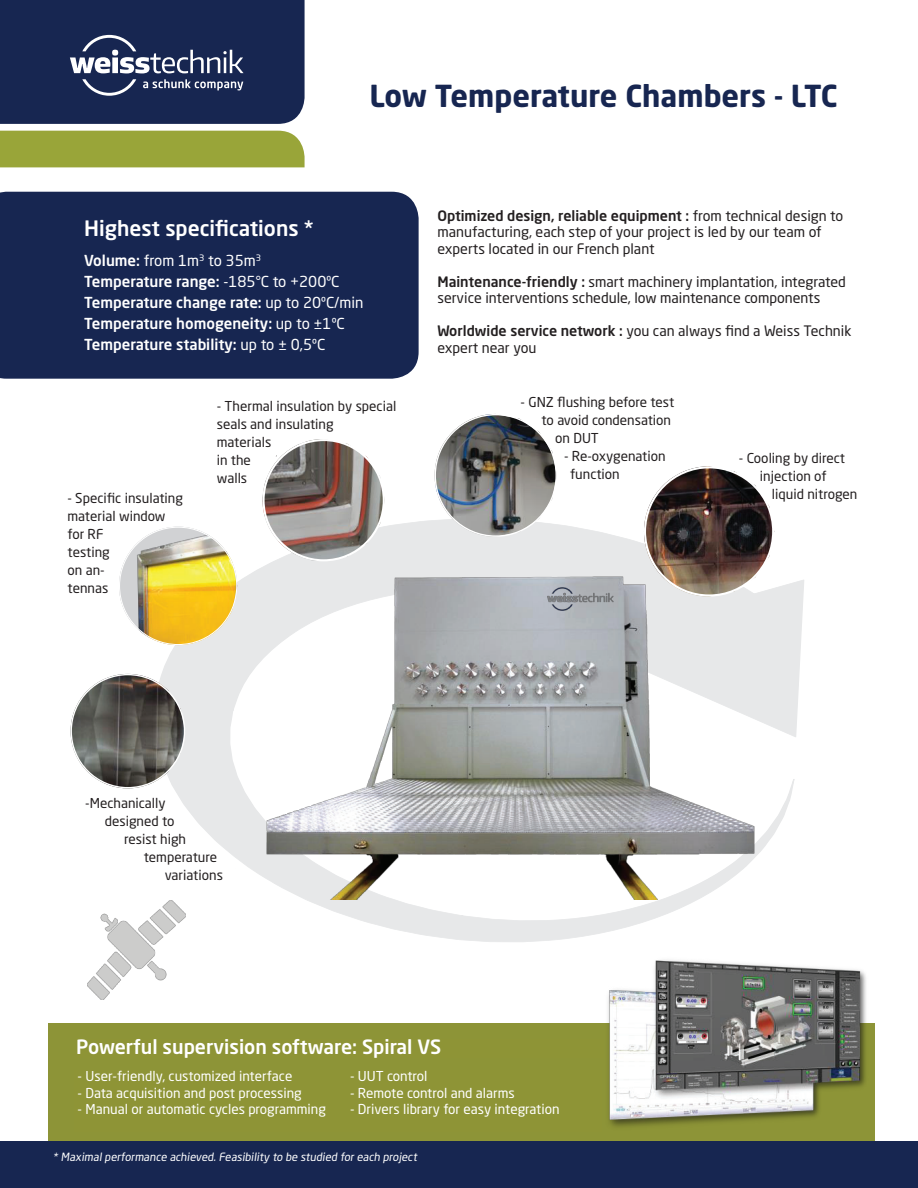
<style>
.page{position:relative;width:918px;height:1188px;background:#fff}
.page>*{position:absolute;margin:0;border:0;box-sizing:border-box;transform-origin:0 0}
.t1{font:700 30px "Neo Sans Std";color:#172651}
.t2{font:700 25.05px "Calibri";color:#fff}
.t3{font:500 21px "Neo Sans Std";color:#fff}
.t4{font:500 19.5px "Neo Sans Std";color:#fff}
.t5{font:700 19.5px "Calibri";color:#fff}
.t6{font:500 15px/21px "Neo Sans Std";color:#fff}
.t7{font:14.25px/16.5px "Neo Sans Std";color:#231f20}
.t8{font:13.5px/18px "Neo Sans Std";color:#231f20}
.t9{font:13.5px "Neo Sans Std";color:#fff}
.t10{font:11.25px "Neo Sans Std";color:#fff}
.s1{font-weight:400}
.s2{font-weight:500}
</style>
<div class="page">
<img style="left:87px;top:913px;width:80px;height:86px">
<svg style="left:138px;top:520px;width:657px;height:447px"></svg>
<img style="left:265px;top:575px;width:490px;height:324px">
<div style="left:49px;top:1023px;width:826px;height:119px;background:#8d9437"></div>
<img style="left:603px;top:954px;width:263px;height:173px">
<svg style="left:131px;top:622px;width:106px;height:23px;background:#eacb78"></svg>
<svg style="left:119px;top:439px;width:287px;height:183px"></svg>
<div style="left:0;top:1142px;width:918px;height:46px;background:#172651"></div>
<div style="left:0;top:131px;width:305px;height:36px;background:#99a539"></div>
<svg style="left:0;top:0;width:305px;height:124px;background:#24335b"></svg>
<div style="left:0;top:192px;width:419px;height:187px;background:#172651"></div>
<svg style="left:70px;top:674px;width:186px;height:217px"></svg>
<svg style="left:435px;top:414px;width:369px;height:323px"></svg>
<h1 class="t1" style="left:369px;top:77px;width:470px">Low Temperature Chambers - LTC</h1>
<h3 class="t3" style="left:84px;top:215px;width:231px">Highest specifications *</h3>
<p class="t6" style="left:84px;top:250px;width:281px">Volume: <span class="s1">from 1m</span><sup>3</sup> <span class="s1">to 35m</span><sup>3<br></sup>Temperature range: <span class="s1">-185°C to +200ºC </span>Temperature change rate: <span class="s1">up to 20ºC/min </span>Temperature homogeneity: <span class="s1">up to ±1ºC </span>Temperature stability: <span class="s1">up to ± 0,5ºC</span></p>
<h2 class="t2" style="left:90px;top:217px;width:226px">Highest specifications</h2>
<p class="t7" style="left:437px;top:207px;width:407px"><span class="s2">Optimized design, reliable equipment :</span> from technical design to manufacturing, each step of your project is led by our team of experts located in our French plant</p>
<p class="t7" style="left:437px;top:273px;width:410px"><span class="s2">Maintenance-friendly :</span> smart machinery implantation, integrated service interventions schedule, low maintenance components</p>
<p class="t7" style="left:437px;top:323px;width:416px"><span class="s2">Worldwide service network :</span> you can always find a Weiss Technik expert near you</p>
<p class="t8" style="left:68px;top:489px;width:117px">- Specific insulating material window for RF<br>testing<br>on an-<br>tennas</p>
<p class="t8" style="left:217px;top:397px;width:181px">- Thermal insulation by special seals and insulating<br>materials<br>in the<br>walls</p>
<p class="t8" style="left:85px;top:794px;width:82px">-Mechanically</p>
<p class="t8" style="left:105px;top:812px;width:71px">designed to</p>
<p class="t8" style="left:124px;top:830px;width:63px">resist high</p>
<p class="t8" style="left:144px;top:848px;width:75px">temperature</p>
<p class="t8" style="left:165px;top:866px;width:60px">variations</p>
<p class="t8" style="left:521px;top:393px;width:155px">- GNZ flushing before test</p>
<p class="t8" style="left:542px;top:411px;width:131px">to avoid condensation</p>
<p class="t8" style="left:555px;top:429px;width:45px">on DUT</p>
<p class="t8" style="left:570px;top:447px;width:97px;text-indent:-6px">- Re-oxygenation function</p>
<p class="t8" style="left:739px;top:448px;width:108px;text-align:center">- Cooling by direct injection of</p>
<p class="t8" style="left:772px;top:484px;width:87px">liquid nitrogen</p>
<h3 class="t4" style="left:76px;top:1035px;width:366px">Powerful supervision software: Spiral VS</h3>
<h3 class="t5" style="left:111px;top:1034px;width:307px">erful supervision software : Spirale VS</h3>
<p class="t9" style="left:78px;top:1068px;width:216px">- User-friendly, customized interface</p>
<p class="t9" style="left:78px;top:1084px;width:226px">- Data acquisition and post processing</p>
<p class="t9" style="left:78px;top:1101px;width:250px">- Manual or automatic cycles programming</p>
<p class="t9" style="left:350px;top:1068px;width:79px">- UUT control</p>
<p class="t9" style="left:350px;top:1084px;width:166px">- Remote control and alarms</p>
<p class="t9" style="left:350px;top:1101px;width:211px">- Drivers library for easy integration</p>
<p class="t10" style="left:53px;top:1150px;width:367px">* Maximal performance achieved. Feasibility to be studied for each project</p>
</div>
